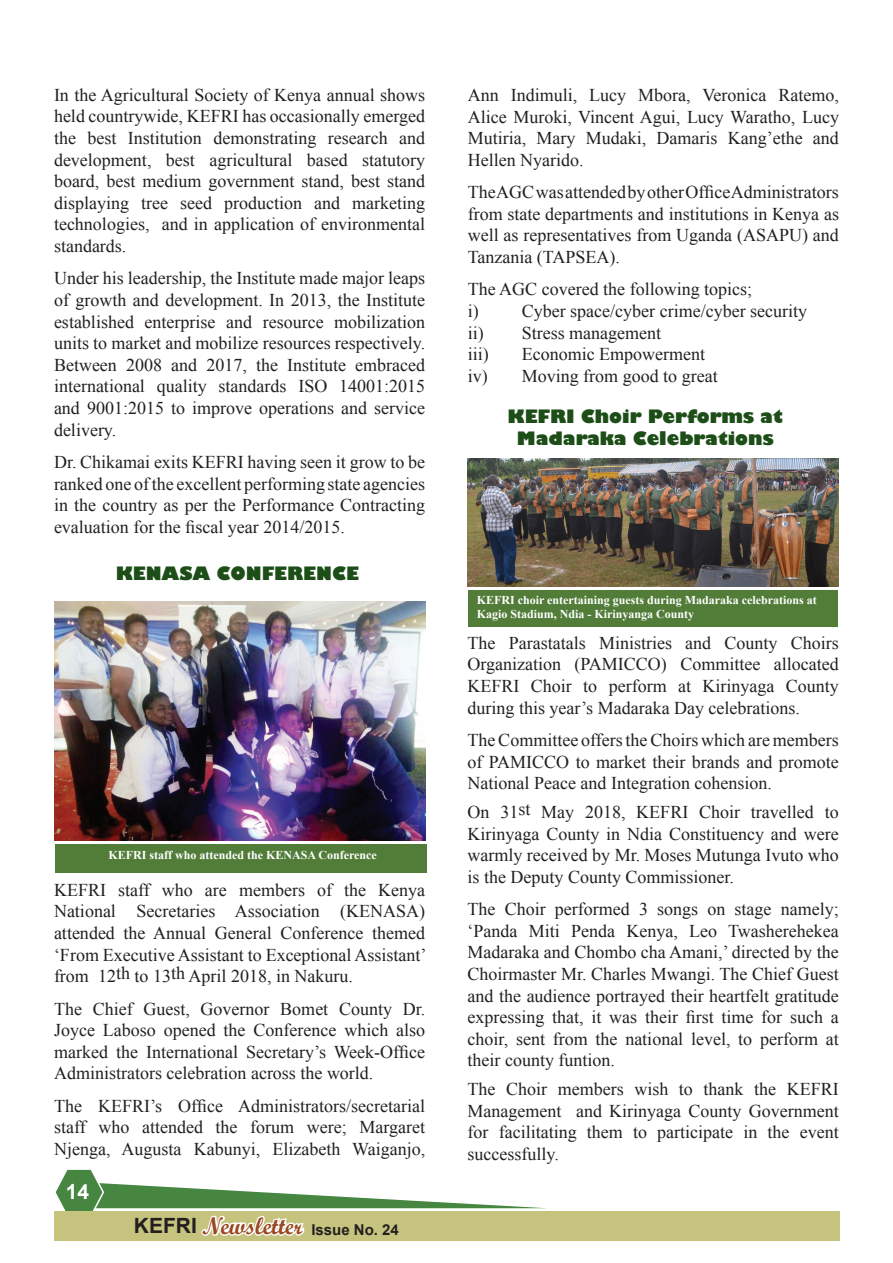
<style>
.page{position:relative;width:893px;height:1263px;background:#fff}
.page>*{position:absolute;margin:0;border:0;box-sizing:border-box;transform-origin:0 0}
.t1{font:700 21px "Arial";color:#fff}
.t2{font:18px/21.6px "Times New Roman";color:#231f20;text-align:justify}
.t3{font:800 18px/21.6px "Gill Sans";color:#1d4e18;text-align:center}
.t4{font:700 15px "Arial";color:#231f20}
.t5{font:700 12px/14.4px "Times New Roman";color:#fff}
.s1{font-family:"Script MT Bold";font-weight:400;font-size:24px;color:#994821}
.s2{font-family:"Script MT Bold";font-weight:400;font-size:22.5px;color:#994821}
</style>
<div class="page">
<div style="left:54px;top:1211px;width:785px;height:30px;background:#c5c37d"></div>
<svg style="left:55px;top:1169px;width:491px;height:67px"></svg>
<img style="left:468px;top:459px;width:371px;height:127px">
<div style="left:468px;top:590px;width:370px;height:37px;background:#517d39"></div>
<img style="left:54px;top:601px;width:372px;height:239px">
<div style="left:56px;top:844px;width:371px;height:28px;background:#517d39"></div>
<p class="t2" style="left:54px;top:84px;width:373px">In the Agricultural Society of Kenya annual shows held countrywide, KEFRI has occasionally emerged the best Institution demonstrating research and development, best agricultural based statutory board, best medium government stand, best stand displaying tree seed production and marketing technologies, and in application of environmental standards.</p>
<p class="t2" style="left:54px;top:267px;width:373px">Under his leadership, the Institute made major leaps of growth and development. In 2013, the Institute established enterprise and resource mobilization units to market and mobilize resources respectively.<br>Between 2008 and 2017, the Institute embraced international quality standards ISO 14001:2015 and 9001:2015 to improve operations and service delivery.</p>
<p class="t2" style="left:54px;top:451px;width:373px">Dr. Chikamai exits KEFRI having seen it grow to be ranked one of the excellent performing state agencies in the country as per the Performance Contracting evaluation for the fiscal year 2014/2015.</p>
<p class="t3" style="left:116px;top:564px;width:245px">KENASA CONFERENCE</p>
<p class="t5" style="left:108px;top:847px;width:270px">KEFRI staff who attended the KENASA Conference</p>
<p class="t2" style="left:54px;top:879px;width:374px">KEFRI staff who are members of the Kenya National Secretaries Association (KENASA) attended the Annual General Conference themed ‘From Executive Assistant to Exceptional Assistant’ from 12th to 13th April 2018, in Nakuru.</p>
<p class="t2" style="left:54px;top:997px;width:373px">The Chief Guest, Governor Bomet County Dr.<br>Joyce Laboso opened the Conference which also marked the International Secretary’s Week-Office Administrators celebration across the world.</p>
<p class="t2" style="left:54px;top:1095px;width:373px">The KEFRI’s Office Administrators/secretarial staff who attended the forum were; Margaret Njenga, Augusta Kabunyi, Elizabeth Waiganjo,</p>
<p class="t1" style="left:66px;top:1177px;width:25px">14</p>
<p class="t4" style="left:134px;top:1220px;width:266px"><sup>KEFRI</sup> <span class="s1">Newslette</span><span class="s2">r</span> Issue No. 24</p>
<p class="t2" style="left:468px;top:84px;width:373px">Ann Indimuli, Lucy Mbora, Veronica Ratemo, Alice Muroki, Vincent Agui, Lucy Waratho, Lucy Mutiria, Mary Mudaki, Damaris Kang’ethe and Hellen Nyarido.</p>
<p class="t2" style="left:468px;top:181px;width:373px">The AGC was attended by other Office Administrators from state departments and institutions in Kenya as well as representatives from Uganda (ASAPU) and Tanzania (TAPSEA).</p>
<p class="t2" style="left:468px;top:278px;width:341px;text-align:left">The AGC covered the following topics;<br>i) Cyber space/cyber crime/cyber security ii) Stress management<br>iii)</p>
<p class="t2" style="left:468px;top:343px;width:251px;text-indent:54px">Economic Empowerment iv) Moving from good to great</p>
<p class="t3" style="left:508px;top:407px;width:277px">KEFRI Choir Performs at<br>Madaraka Celebrations</p>
<p class="t5" style="left:477px;top:592px;width:342px">KEFRI choir entertaining guests during Madaraka celebrations at<br>Kagio Stadium, Ndia - Kirinyanga County</p>
<p class="t2" style="left:468px;top:632px;width:373px">The Parastatals Ministries and County Choirs Organization (PAMICCO) Committee allocated KEFRI Choir to perform at Kirinyaga County during this year’s Madaraka Day celebrations.</p>
<p class="t2" style="left:468px;top:729px;width:373px">The Committee offers the Choirs which are members of PAMICCO to market their brands and promote National Peace and Integration cohension.</p>
<p class="t2" style="left:468px;top:801px;width:373px">On 31st May 2018, KEFRI Choir travelled to Kirinyaga County in Ndia Constituency and were warmly received by Mr. Moses Mutunga Ivuto who is the Deputy County Commissioner.</p>
<p class="t2" style="left:468px;top:898px;width:373px">The Choir performed 3 songs on stage namely; ‘Panda Miti Penda Kenya, Leo Twasherehekea Madaraka and Chombo cha Amani,’ directed by the Choirmaster Mr. Charles Mwangi. The Chief Guest and the audience portrayed their heartfelt gratitude expressing that, it was their first time for such a choir, sent from the national level, to perform at their county funtion.</p>
<p class="t2" style="left:468px;top:1078px;width:373px">The Choir members wish to thank the KEFRI Management and Kirinyaga County Government for facilitating them to participate in the event successfully.</p>
</div>
